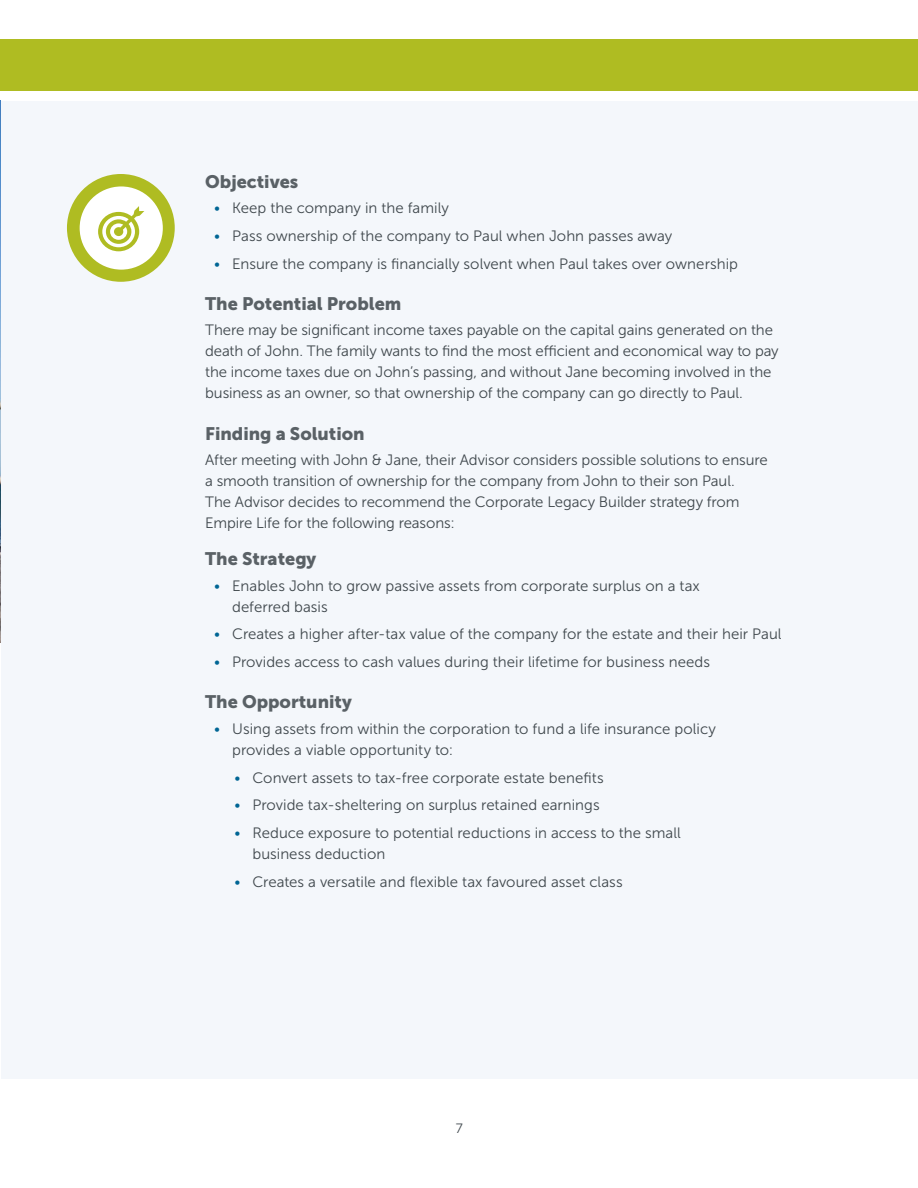
<style>
.page{position:relative;width:918px;height:1188px;background:#fff}
.page>*{position:absolute;margin:0;border:0;box-sizing:border-box;transform-origin:0 0}
.Heading_3_grey{font:18px "Museo Sans 900";color:#5a6166}
.New_Brand_Body_Copy_10_14{font:15px/21px "Museo Sans 300";letter-spacing:-.005em;color:#3f474c}
.t1{font:13.5px "Museo Sans 300";color:#3f474c}
.s1{color:#006594}
</style>
<div class="page">
<img style="left:0;top:101px;width:1px;height:541px">
<div style="left:1px;top:101px;width:917px;height:977px;background:#eff4f9"></div>
<div style="left:67px;top:174px;width:108px;height:108px;background:#afbc22;border-radius:50%"></div>
<div style="left:80px;top:186px;width:83px;height:84px;background:#fff;border-radius:50%"></div>
<svg style="left:98px;top:206px;width:46px;height:45px"></svg>
<div style="left:0;top:39px;width:918px;height:52px;background:#afbc22"></div>
<h3 class="Heading_3_grey" style="left:205px;top:171px;width:95px">Objectives</h3>
<p class="New_Brand_Body_Copy_10_14" style="left:214px;top:197px;width:236px"><span class="s1">•</span> Keep the company in the family</p>
<p class="New_Brand_Body_Copy_10_14" style="left:214px;top:225px;width:460px"><span class="s1">•</span> Pass ownership of the company to Paul when John passes away</p>
<p class="New_Brand_Body_Copy_10_14" style="left:214px;top:253px;width:525px"><span class="s1">•</span> Ensure the company is financially solvent when Paul takes over ownership</p>
<h3 class="Heading_3_grey" style="left:205px;top:293px;width:198px">The Potential Problem</h3>
<p class="New_Brand_Body_Copy_10_14" style="left:205px;top:320px;width:575px">There may be significant income taxes payable on the capital gains generated on the death of John. The family wants to find the most efficient and economical way to pay the income taxes due on John’s passing, and without Jane becoming involved in the business as an owner, so that ownership of the company can go directly to Paul.</p>
<h3 class="Heading_3_grey" style="left:205px;top:423px;width:161px">Finding a Solution</h3>
<p class="New_Brand_Body_Copy_10_14" style="left:205px;top:449px;width:564px">After meeting with John &amp; Jane, their Advisor considers possible solutions to ensure a smooth transition of ownership for the company from John to their son Paul.<br>The Advisor decides to recommend the Corporate Legacy Builder strategy from Empire Life for the following reasons:</p>
<h3 class="Heading_3_grey" style="left:205px;top:549px;width:113px">The Strategy</h3>
<p class="New_Brand_Body_Copy_10_14" style="left:232px;top:575px;width:469px;text-indent:-18px"><span class="s1">•</span> Enables John to grow passive assets from corporate surplus on a tax deferred basis</p>
<p class="New_Brand_Body_Copy_10_14" style="left:214px;top:624px;width:569px"><span class="s1">•</span> Creates a higher after-tax value of the company for the estate and their heir Paul</p>
<p class="New_Brand_Body_Copy_10_14" style="left:214px;top:652px;width:497px"><span class="s1">•</span> Provides access to cash values during their lifetime for business needs</p>
<h3 class="Heading_3_grey" style="left:205px;top:692px;width:148px">The Opportunity</h3>
<p class="New_Brand_Body_Copy_10_14" style="left:232px;top:718px;width:485px;text-indent:-18px"><span class="s1">•</span> Using assets from within the corporation to fund a life insurance policy provides a viable opportunity to:</p>
<p class="New_Brand_Body_Copy_10_14" style="left:234px;top:767px;width:371px"><span class="s1">•</span> Convert assets to tax-free corporate estate benefits</p>
<p class="New_Brand_Body_Copy_10_14" style="left:234px;top:795px;width:367px"><span class="s1">•</span> Provide tax-sheltering on surplus retained earnings</p>
<p class="New_Brand_Body_Copy_10_14" style="left:252px;top:823px;width:430px;text-indent:-18px"><span class="s1">•</span> Reduce exposure to potential reductions in access to the small business deduction</p>
<p class="New_Brand_Body_Copy_10_14" style="left:234px;top:871px;width:390px"><span class="s1">•</span> Creates a versatile and flexible tax favoured asset class</p>
<p class="t1" style="left:456px;top:1121px;width:9px">7</p>
</div>
